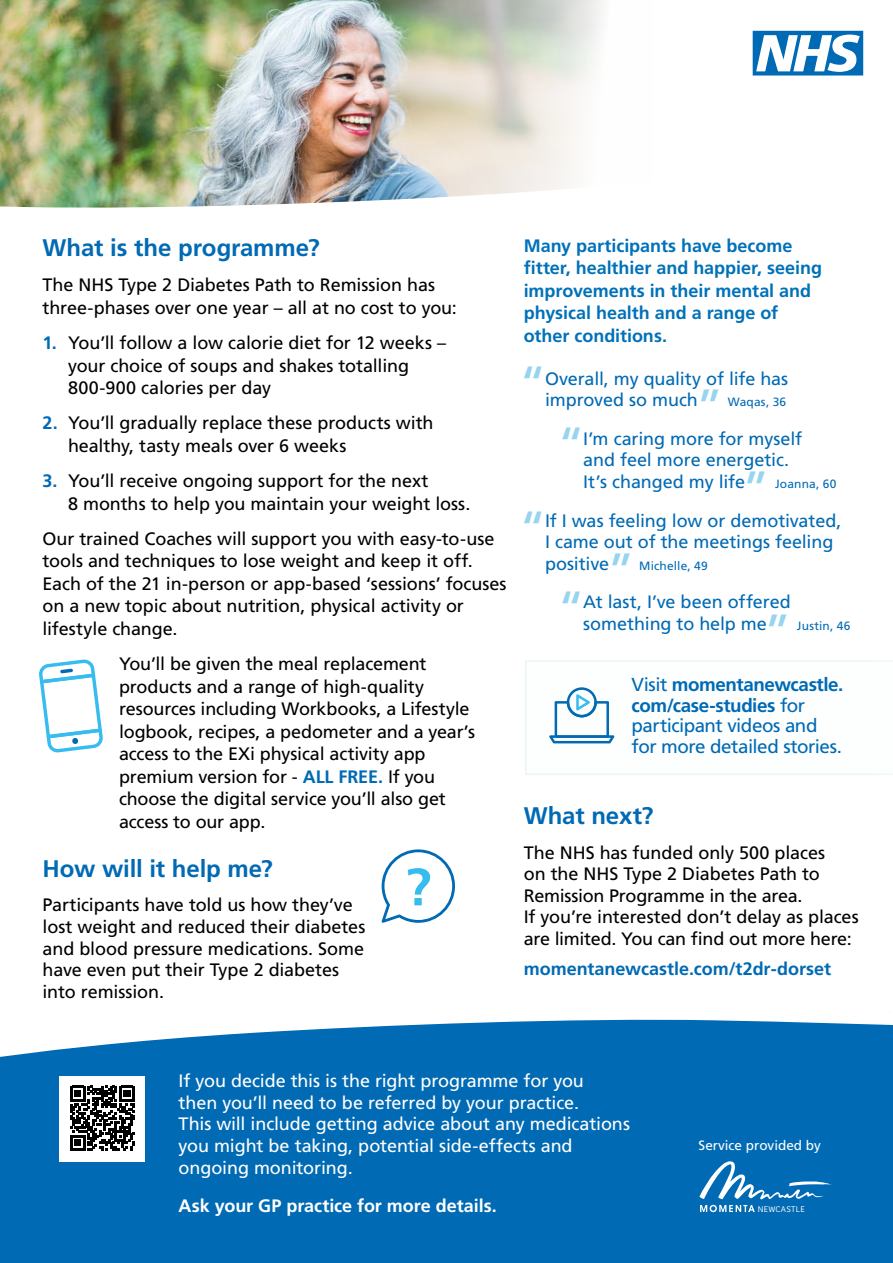
<style>
.page{position:relative;width:893px;height:1263px;background:#fff}
.page>*{position:absolute;margin:0;border:0;box-sizing:border-box;transform-origin:0 0}
.t1{font:700 52.5px "Frutiger LT Pro";color:#36bcee}
.t2{font:48px "Frutiger LT Pro";color:#97d5ee}
.t3{font:700 24px "Frutiger LT Pro";letter-spacing:-.005em;color:#006ab4}
.t4{font:18.75px/20.5px "Frutiger LT Pro";letter-spacing:-.025em;color:#006ab4}
.t5{font:18px/22.5px "Frutiger LT Pro";letter-spacing:-.005em;color:#000}
.t6{font:18px/21.6px "Frutiger LT Pro";letter-spacing:-.005em;color:#006ab4}
.t7{font:18px/21.6px "Frutiger LT Pro";letter-spacing:-.005em;color:#fff}
.t8{font:700 18px/22.5px "Frutiger LT Pro";color:#0071b9}
.t9{font:700 18px "Frutiger LT Pro";letter-spacing:-.005em;color:#fff}
.t10{font:700 18px "Frutiger LT Pro";color:#006ab4}
.t11{font:13.5px "Frutiger LT Pro";color:#fff}
.t12{font:12px "Frutiger LT Pro";letter-spacing:.01em;color:#006ab4}
.t13{font:300 8.55px "Bree";letter-spacing:.035em;color:#fff}
.s1{font-weight:700;color:#006ab4}
.s2{font-weight:700}
</style>
<div class="page">
<div style="left:0;top:1013px;width:893px;height:250px;background:#006ab4"></div>
<svg style="left:0;top:920px;width:893px;height:192px;fill:#fff"></svg>
<img style="left:0;top:0;width:602px;height:115px">
<img style="left:0;top:115px;width:578px;height:93px">
<svg style="left:382px;top:849px;width:73px;height:74px"></svg>
<svg style="left:525px;top:660px;width:368px;height:115px"></svg>
<svg style="left:753px;top:31px;width:110px;height:45px"></svg>
<svg style="left:39px;top:659px;width:64px;height:94px"></svg>
<svg style="left:700px;top:1205px;width:55px;height:7px"></svg>
<svg style="left:699px;top:1161px;width:133px;height:38px"></svg>
<div style="left:60px;top:1076px;width:85px;height:85px;background:#fff"></div>
<svg style="left:70px;top:1086px;width:65px;height:65px"></svg>
<p class="t3" style="left:43px;top:233px;width:279px">What is the programme?</p>
<p class="t5" style="left:43px;top:274px;width:416px">The NHS Type 2 Diabetes Path to Remission has three-phases over one year – all at no cost to you:</p>
<p class="t5" style="left:68px;top:332px;width:379px;text-indent:-26px"><span class="s1">1.</span> You’ll follow a low calorie diet for 12 weeks – your choice of soups and shakes totalling<br>800-900 calories per day</p>
<p class="t5" style="left:68px;top:412px;width:367px;text-indent:-26px"><span class="s1">2.</span> You’ll gradually replace these products with healthy, tasty meals over 6 weeks</p>
<p class="t5" style="left:68px;top:470px;width:404px;text-indent:-26px"><span class="s1">3.</span> You’ll receive ongoing support for the next<br>8 months to help you maintain your weight loss.</p>
<p class="t5" style="left:43px;top:527px;width:466px">Our trained Coaches will support you with easy-to-use tools and techniques to lose weight and keep it off.<br>Each of the 21 in-person or app-based ‘sessions’ focuses on a new topic about nutrition, physical activity or lifestyle change.</p>
<p class="t5" style="left:119px;top:653px;width:358px">You’ll be given the meal replacement products and a range of high-quality resources including Workbooks, a Lifestyle logbook, recipes, a pedometer and a year’s access to the EXi physical activity app premium version for - <span class="s1">ALL FREE.</span> If you choose the digital service you’ll also get access to our app.</p>
<p class="t3" style="left:43px;top:854px;width:232px">How will it help me?</p>
<p class="t5" style="left:43px;top:894px;width:324px;line-height:21.6px">Participants have told us how they’ve lost weight and reduced their diabetes and blood pressure medications. Some have even put their Type 2 diabetes into remission.</p>
<p class="t1" style="left:405px;top:856px;width:28px">?</p>
<p class="t8" style="left:524px;top:234px;width:300px">Many participants have become fitter, healthier and happier, seeing improvements in their mental and physical health and a range of other conditions.</p>
<p class="t6" style="left:545px;top:368px;width:245px">Overall, my quality of life has improved so much</p>
<p class="t2" style="left:519px;top:355px;width:28px">“</p>
<p class="t2" style="left:696px;top:378px;width:28px">”</p>
<p class="t12" style="left:728px;top:395px;width:60px">Waqas, 36</p>
<p class="t6" style="left:583px;top:428px;width:220px">I’m caring more for myself and feel more energetic.<br>It’s changed my life</p>
<p class="t2" style="left:558px;top:416px;width:28px">“</p>
<p class="t2" style="left:743px;top:460px;width:28px">”</p>
<p class="t12" style="left:775px;top:477px;width:63px">Joanna, 60</p>
<p class="t6" style="left:545px;top:510px;width:298px">If I was feeling low or demotivated,<br>I came out of the meetings feeling positive</p>
<p class="t2" style="left:519px;top:500px;width:28px">“</p>
<p class="t2" style="left:608px;top:542px;width:28px">”</p>
<p class="t12" style="left:639px;top:558px;width:70px">Michelle, 49</p>
<p class="t6" style="left:583px;top:591px;width:209px">At last, I’ve been offered something to help me</p>
<p class="t2" style="left:558px;top:580px;width:28px">“</p>
<p class="t2" style="left:764px;top:603px;width:28px">”</p>
<p class="t12" style="left:797px;top:619px;width:55px">Justin, 46</p>
<p class="t4" style="left:632px;top:675px;width:213px">Visit <span class="s2">momentanewcastle. com/case-studies</span> for participant videos and for more detailed stories.</p>
<p class="t3" style="left:524px;top:802px;width:131px">What next?</p>
<p class="t5" style="left:524px;top:842px;width:336px;line-height:21.6px">The NHS has funded only 500 places<br>on the NHS Type 2 Diabetes Path to Remission Programme in the area.<br>If you’re interested don’t delay as places are limited. You can find out more here:</p>
<p class="t10" style="left:524px;top:958px;width:309px">momentanewcastle.com/t2dr-dorset</p>
<p class="t7" style="left:179px;top:1070px;width:453px">If you decide this is the right programme for you<br>then you’ll need to be referred by your practice.<br>This will include getting advice about any medications you might be taking, potential side-effects and ongoing monitoring.</p>
<p class="t9" style="left:179px;top:1195px;width:320px">Ask your GP practice for more details.</p>
<p class="t11" style="left:699px;top:1137px;width:124px">Service provided by</p>
<p class="t13" style="left:758px;top:1204px;width:48px">NEWCASTLE</p>
</div>
